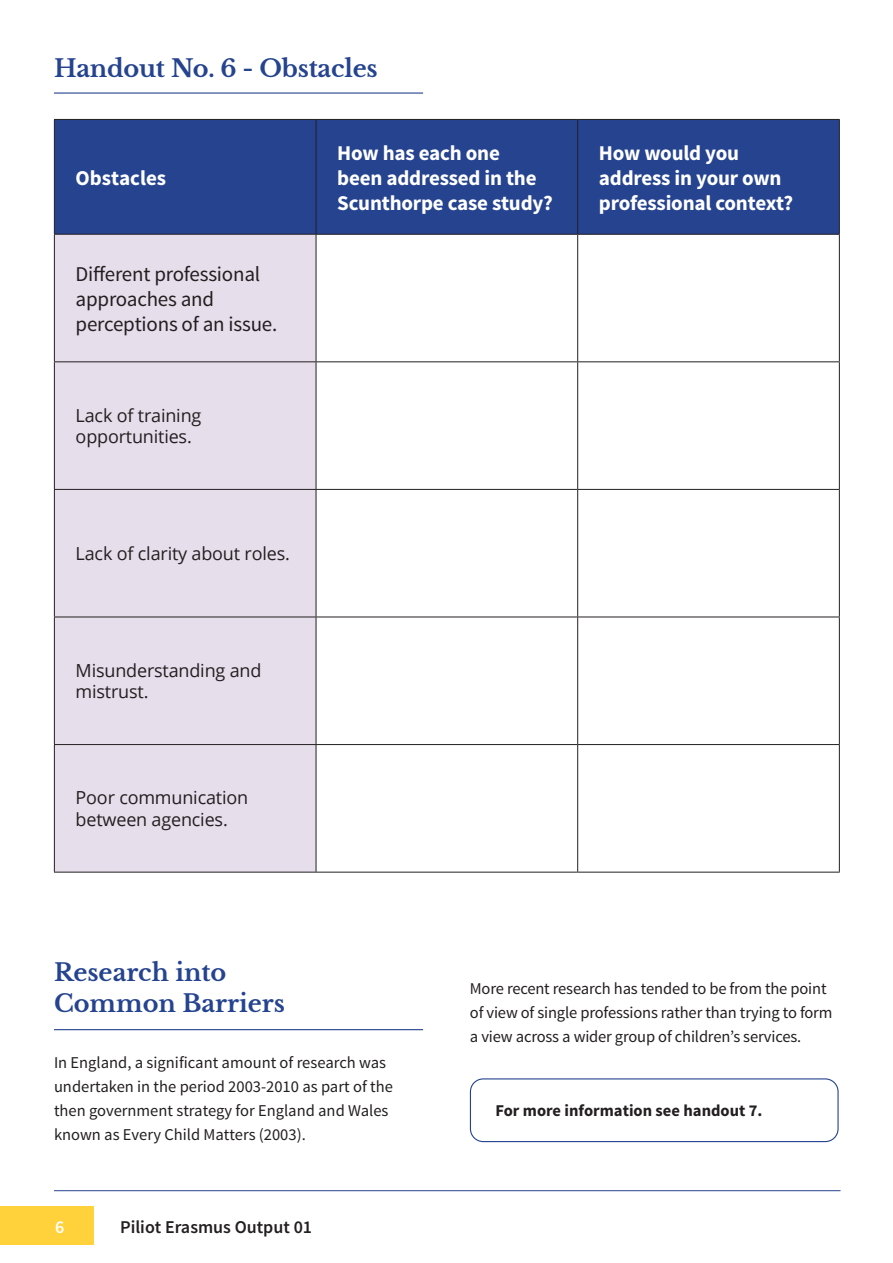
<style>
.page{position:relative;width:893px;height:1263px;background:#fff}
.page>*{position:absolute;margin:0;border:0;box-sizing:border-box;transform-origin:0 0}
.t1{font:700 24px/31.5px "Libre Baskerville";color:#25438f}
.t2{font:700 21px/25.2px "Source Sans Pro";letter-spacing:-.01em;color:#fff}
.t3{font:21px/25.2px "Source Sans Pro";letter-spacing:-.01em;color:#231f20}
.t4{font:18px/21.6px "Open Sans";letter-spacing:-.01em;color:#231f20}
.t5{font:600 18px "Source Sans Pro";color:#231f20}
.t6{font:600 18px "Source Sans Pro";color:#fff}
.t7{font:16.5px/24px "Source Sans Pro";letter-spacing:-.01em;color:#231f20}
.t8{font:700 16.5px "Source Sans Pro";color:#231f20}
</style>
<div class="page">
<div style="left:0;top:1206px;width:94px;height:39px;background:#ffd13a"></div>
<hr style="left:54px;top:1190px;width:786px;height:1px;background:#25438f">
<div style="left:55px;top:120px;width:784px;height:114px;background:#25438f"></div>
<div style="left:55px;top:235px;width:261px;height:637px;background:#e6deeb"></div>
<hr style="left:54px;top:119px;width:262px;height:1px;background:#231f20">
<hr style="left:54px;top:120px;width:1px;height:114px;background:#231f20">
<hr style="left:316px;top:119px;width:262px;height:1px;background:#231f20">
<hr style="left:316px;top:120px;width:1px;height:114px;background:#231f20">
<hr style="left:578px;top:119px;width:262px;height:1px;background:#231f20">
<hr style="left:577px;top:120px;width:1px;height:114px;background:#231f20">
<hr style="left:839px;top:120px;width:1px;height:114px;background:#231f20">
<hr style="left:54px;top:234px;width:262px;height:1px;background:#231f20">
<hr style="left:54px;top:235px;width:1px;height:126px;background:#231f20">
<hr style="left:316px;top:234px;width:262px;height:1px;background:#231f20">
<hr style="left:316px;top:235px;width:1px;height:126px;background:#231f20">
<hr style="left:578px;top:234px;width:262px;height:1px;background:#231f20">
<hr style="left:577px;top:235px;width:1px;height:126px;background:#231f20">
<hr style="left:839px;top:235px;width:1px;height:126px;background:#231f20">
<hr style="left:54px;top:361px;width:262px;height:1px;background:#231f20">
<hr style="left:54px;top:362px;width:1px;height:127px;background:#231f20">
<hr style="left:316px;top:361px;width:262px;height:1px;background:#231f20">
<hr style="left:316px;top:362px;width:1px;height:127px;background:#231f20">
<hr style="left:578px;top:361px;width:262px;height:1px;background:#231f20">
<hr style="left:577px;top:362px;width:1px;height:127px;background:#231f20">
<hr style="left:839px;top:362px;width:1px;height:127px;background:#231f20">
<hr style="left:54px;top:489px;width:262px;height:1px;background:#231f20">
<hr style="left:54px;top:490px;width:1px;height:127px;background:#231f20">
<hr style="left:316px;top:489px;width:262px;height:1px;background:#231f20">
<hr style="left:316px;top:490px;width:1px;height:127px;background:#231f20">
<hr style="left:578px;top:489px;width:262px;height:1px;background:#231f20">
<hr style="left:577px;top:490px;width:1px;height:127px;background:#231f20">
<hr style="left:839px;top:490px;width:1px;height:127px;background:#231f20">
<hr style="left:54px;top:617px;width:262px;height:1px;background:#231f20">
<hr style="left:54px;top:617px;width:1px;height:127px;background:#231f20">
<hr style="left:316px;top:617px;width:262px;height:1px;background:#231f20">
<hr style="left:316px;top:617px;width:1px;height:127px;background:#231f20">
<hr style="left:578px;top:617px;width:262px;height:1px;background:#231f20">
<hr style="left:577px;top:617px;width:1px;height:127px;background:#231f20">
<hr style="left:839px;top:617px;width:1px;height:127px;background:#231f20">
<hr style="left:54px;top:744px;width:262px;height:1px;background:#231f20">
<hr style="left:54px;top:745px;width:1px;height:127px;background:#231f20">
<hr style="left:316px;top:744px;width:262px;height:1px;background:#231f20">
<hr style="left:316px;top:745px;width:1px;height:127px;background:#231f20">
<hr style="left:578px;top:744px;width:262px;height:1px;background:#231f20">
<hr style="left:577px;top:745px;width:1px;height:127px;background:#231f20">
<hr style="left:839px;top:745px;width:1px;height:127px;background:#231f20">
<hr style="left:54px;top:872px;width:262px;height:1px;background:#231f20">
<hr style="left:316px;top:872px;width:262px;height:1px;background:#231f20">
<hr style="left:578px;top:872px;width:262px;height:1px;background:#231f20">
<hr style="left:54px;top:92px;width:369px;height:2px;background:#25438f">
<hr style="left:54px;top:1029px;width:369px;height:1px;background:#25438f">
<div style="left:470px;top:1078px;width:369px;height:64px;border:1px solid #25438f;border-radius:13px"></div>
<h1 class="t1" style="left:54px;top:53px;width:325px">Handout No. 6 - Obstacles</h1>
<p class="t2" style="left:76px;top:166px;width:92px">Obstacles</p>
<p class="t3" style="left:76px;top:261px;width:203px">Different professional approaches and perceptions of an issue.</p>
<p class="t4" style="left:76px;top:404px;width:127px">Lack of training opportunities.</p>
<p class="t4" style="left:76px;top:542px;width:216px">Lack of clarity about roles.</p>
<p class="t4" style="left:76px;top:659px;width:187px">Misunderstanding and mistrust.</p>
<p class="t4" style="left:76px;top:787px;width:174px">Poor communication between agencies.</p>
<p class="t2" style="left:337px;top:141px;width:217px">How has each one<br>been addressed in the<br>Scunthorpe case study?</p>
<p class="t2" style="left:599px;top:141px;width:196px">How would you address in your own professional context?</p>
<h1 class="t1" style="left:54px;top:957px;width:232px">Research into<br>Common Barriers</h1>
<p class="t7" style="left:470px;top:977px;width:364px">More recent research has tended to be from the point of view of single professions rather than trying to form a view across a wider group of children’s services.</p>
<p class="t7" style="left:54px;top:1051px;width:340px">In England, a significant amount of research was undertaken in the period 2003-2010 as part of the then government strategy for England and Wales known as Every Child Matters (2003).</p>
<p class="t6" style="left:55px;top:1215px;width:11px">6</p>
<p class="t5" style="left:120px;top:1215px;width:194px">Piliot Erasmus Output 01</p>
<p class="t8" style="left:495px;top:1099px;width:269px">For more information see handout 7.</p>
</div>
